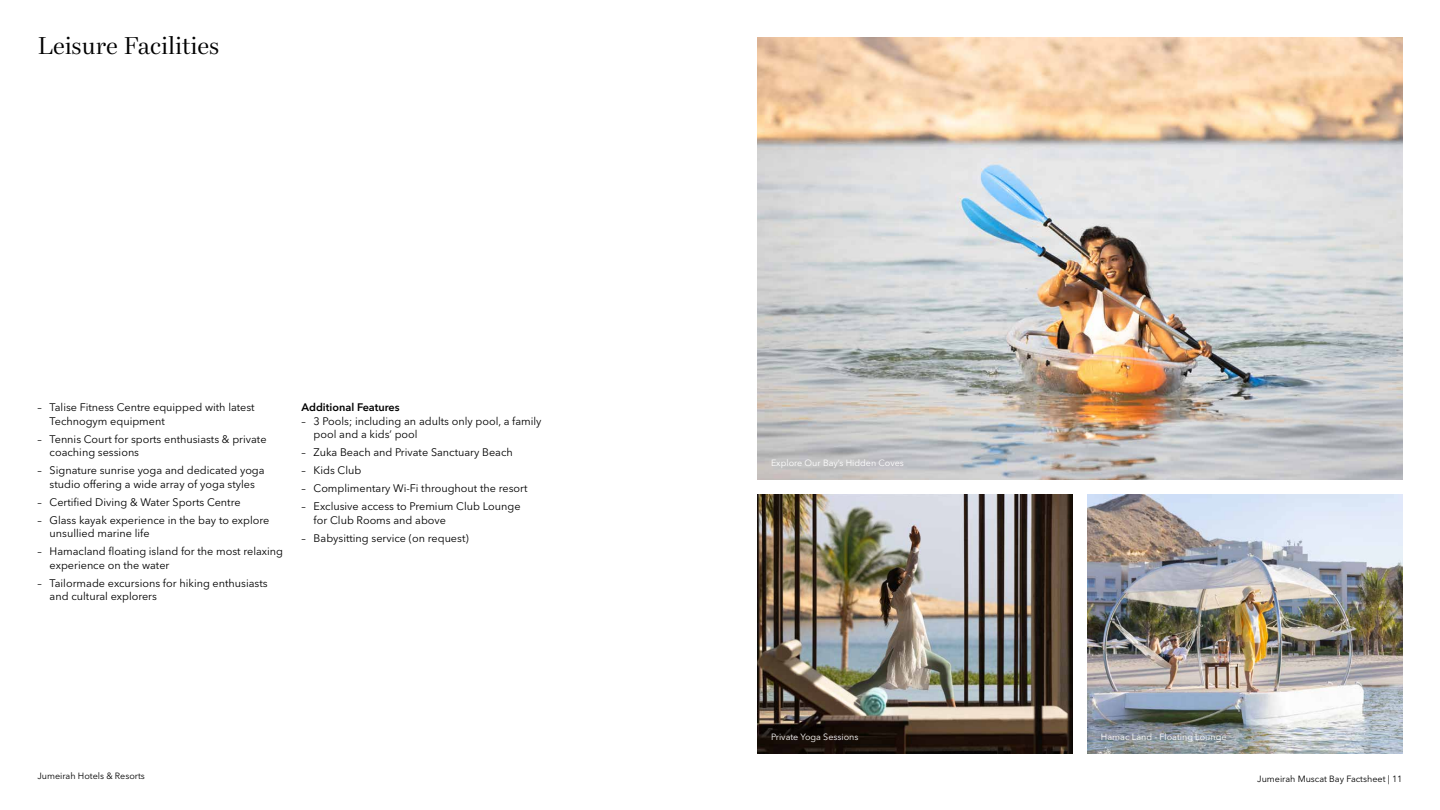
<style>
.page{position:relative;width:1440px;height:810px;background:#fff}
.page>*{position:absolute;margin:0;border:0;box-sizing:border-box;transform-origin:0 0}
.t1{font:24px "Bressay Display";color:#000}
.t2{font:10.88px/13.5px "Avenir Next World";color:#000}
.t3{font:600 10.88px "Avenir Next World";color:#000}
.t4{font:9px "Avenir Next World";color:#fff}
.t5{font:9px "Avenir Next World";color:#000}
</style>
<div class="page">
<img style="left:758px;top:495px;width:314px;height:259px">
<img style="left:1088px;top:495px;width:314px;height:259px">
<img style="left:758px;top:38px;width:644px;height:442px">
<h1 class="t1" style="left:38px;top:32px;width:183px">Leisure Facilities</h1>
<p class="t2" style="left:50px;top:401px;width:207px;text-indent:-12px">– Talise Fitness Centre equipped with latest<br>Technogym equipment</p>
<p class="t2" style="left:50px;top:432px;width:218px;text-indent:-12px">– Tennis Court for sports enthusiasts &amp; private coaching sessions</p>
<p class="t2" style="left:37px;top:464px;width:229px;text-align:center">– Signature sunrise yoga and dedicated yoga studio offering a wide array of yoga styles</p>
<p class="t2" style="left:37px;top:495px;width:205px">– Certified Diving &amp; Water Sports Centre</p>
<p class="t2" style="left:50px;top:513px;width:221px;text-indent:-12px">– Glass kayak experience in the bay to explore unsullied marine life</p>
<p class="t2" style="left:50px;top:545px;width:235px;text-indent:-12px">– Hamacland floating island for the most relaxing experience on the water</p>
<p class="t2" style="left:50px;top:576px;width:220px;text-indent:-12px">– Tailormade excursions for hiking enthusiasts and cultural explorers</p>
<p class="t3" style="left:302px;top:401px;width:100px">Additional Features</p>
<p class="t2" style="left:314px;top:414px;width:229px;text-indent:-12px">– 3 Pools; including an adults only pool, a family pool and a kids’ pool</p>
<p class="t2" style="left:302px;top:446px;width:213px">– Zuka Beach and Private Sanctuary Beach</p>
<p class="t2" style="left:302px;top:464px;width:61px">– Kids Club</p>
<p class="t2" style="left:302px;top:482px;width:227px">– Complimentary Wi-Fi throughout the resort</p>
<p class="t2" style="left:314px;top:500px;width:208px;text-indent:-12px">– Exclusive access to Premium Club Lounge for Club Rooms and above</p>
<p class="t2" style="left:302px;top:531px;width:169px">– Babysitting service (on request)</p>
<p class="t4" style="left:771px;top:456px;width:134px">Explore Our Bay’s Hidden Coves</p>
<p class="t4" style="left:771px;top:730px;width:89px">Private Yoga Sessions</p>
<p class="t4" style="left:1101px;top:730px;width:127px">Hamac Land - Floating Lounge</p>
<p class="t5" style="left:38px;top:769px;width:109px">Jumeirah Hotels &amp; Resorts</p>
<p class="t5" style="left:1257px;top:772px;width:147px">Jumeirah Muscat Bay Factsheet | 11</p>
</div>
